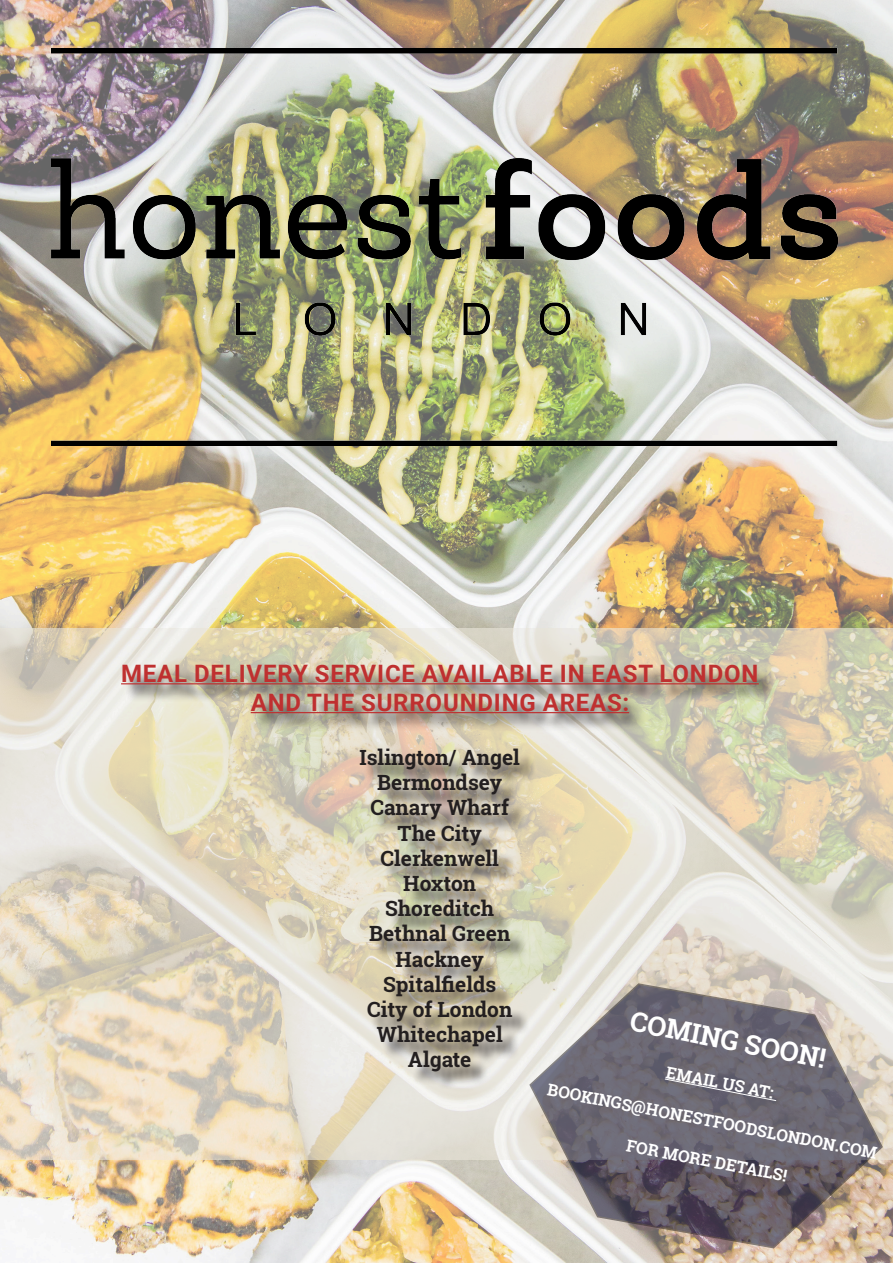
<style>
.page{position:relative;width:893px;height:1263px;background:#fff}
.page>*{position:absolute;margin:0;border:0;box-sizing:border-box;transform-origin:0 0}
.t1{font:700 27px "Roboto Slab";color:#fff}
.t2{font:700 24px/28.8px "Roboto";letter-spacing:.035em;color:#bf3030;text-align:center}
.t3{font:700 21px/25.2px "Roboto Slab";color:#231f20;text-align:center}
.t4{font:700 16.5px "Roboto Slab";color:#fff}
</style>
<div class="page">
<img style="left:0;top:0;width:893px;height:1263px">
<img style="left:52px;top:48px;width:786px;height:398px">
<svg style="left:0;top:628px;width:893px;height:531px;background:#e1d9c6"></svg>
<div style="left:124px;top:667px;width:652px;height:423px;background:#231f20;opacity:.75"></div>
<hr style="left:121px;top:683px;width:638px;height:1px;background:#bf3030">
<hr style="left:251px;top:712px;width:378px;height:1px;background:#bf3030">
<svg style="left:528px;top:982px;width:356px;height:267px;background:#8e888b"></svg>
<svg style="left:664px;top:1078px;width:113px;height:23px;background:#6e6b76"></svg>
<p class="t2" style="left:121px;top:658px;width:639px">MEAL DELIVERY SERVICE AVAILABLE IN EAST LONDON<br>AND THE SURROUNDING AREAS:</p>
<p class="t3" style="left:359px;top:744px;width:162px">Islington/ Angel<br>Bermondsey<br>Canary Wharf<br>The City<br>Clerkenwell<br>Hoxton<br>Shoreditch<br>Bethnal Green<br>Hackney<br>Spitalfields<br>City of London<br>Whitechapel<br>Algate</p>
<p class="t1" style="left:634px;top:1002px;width:200px;rotate:11deg">COMING SOON!</p>
<p class="t4" style="left:668px;top:1061px;width:111px;rotate:11deg">EMAIL US AT:</p>
<p class="t4" style="left:550px;top:1078px;width:337px;rotate:11deg">BOOKINGS@HONESTFOODSLONDON.COM</p>
<p class="t4" style="left:629px;top:1134px;width:165px;rotate:11deg">FOR MORE DETAILS!</p>
</div>
